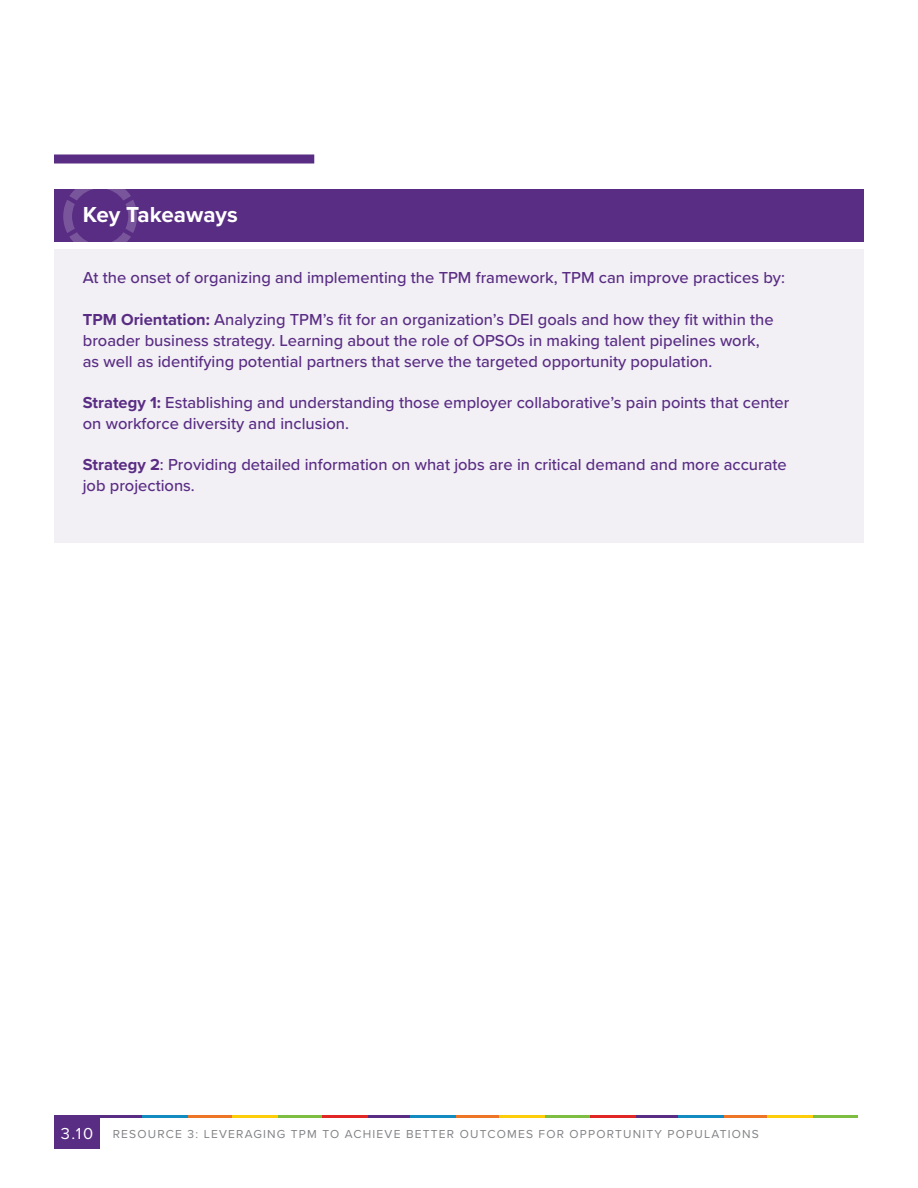
<style>
.page{position:relative;width:918px;height:1188px;background:#fff}
.page>*{position:absolute;margin:0;border:0;box-sizing:border-box;transform-origin:0 0}
._2_subhead_1{font:700 22.5px "Proxima Nova";color:#fff}
.Key_Takeaway_Descrip{font:500 16.5px/21px "Proxima Nova";color:#592d83}
.t1{font:12px "Proxima Nova";letter-spacing:.1em;color:#818386}
.s1{font-weight:700}
.s2{font-size:16.5px;color:#fff}
</style>
<div class="page">
<div style="left:54px;top:1115px;width:46px;height:34px;background:#592d83"></div>
<hr style="left:276px;top:1115px;width:46px;height:3px;background:#7dbd41">
<hr style="left:187px;top:1115px;width:46px;height:3px;background:#ee7525">
<hr style="left:99px;top:1115px;width:45px;height:3px;background:#592d83">
<hr style="left:232px;top:1115px;width:46px;height:3px;background:#fdcd09">
<hr style="left:143px;top:1115px;width:45px;height:3px;background:#128bc0">
<hr style="left:544px;top:1115px;width:46px;height:3px;background:#7dbd41">
<hr style="left:455px;top:1115px;width:46px;height:3px;background:#ee7525">
<hr style="left:367px;top:1115px;width:45px;height:3px;background:#592d83">
<hr style="left:500px;top:1115px;width:45px;height:3px;background:#fdcd09">
<hr style="left:410px;top:1115px;width:46px;height:3px;background:#128bc0">
<hr style="left:322px;top:1115px;width:46px;height:3px;background:#e12725">
<hr style="left:812px;top:1115px;width:46px;height:3px;background:#7dbd41">
<hr style="left:723px;top:1115px;width:45px;height:3px;background:#ee7525">
<hr style="left:634px;top:1115px;width:46px;height:3px;background:#592d83">
<hr style="left:767px;top:1115px;width:46px;height:3px;background:#fdcd09">
<hr style="left:678px;top:1115px;width:46px;height:3px;background:#128bc0">
<hr style="left:590px;top:1115px;width:45px;height:3px;background:#e12725">
<div style="left:54px;top:154px;width:260px;height:10px;background:#592d83"></div>
<div style="left:54px;top:189px;width:810px;height:52px;background:#592d83"></div>
<svg style="left:63px;top:189px;width:74px;height:52px"></svg>
<div style="left:54px;top:249px;width:810px;height:294px;background:#f2eff5"></div>
<p class="_2_subhead_1" style="left:83px;top:198px;width:157px">Key Takeaways</p>
<p class="Key_Takeaway_Descrip" style="left:83px;top:267px;width:704px">At the onset of organizing and implementing the TPM framework, TPM can improve practices by:</p>
<p class="Key_Takeaway_Descrip" style="left:83px;top:308px;width:692px"><span class="s1">TPM Orientation:</span> Analyzing TPM’s fit for an organization’s DEI goals and how they fit within the broader business strategy. Learning about the role of OPSOs in making talent pipelines work, as well as identifying potential partners that serve the targeted opportunity population.</p>
<p class="Key_Takeaway_Descrip" style="left:83px;top:391px;width:708px"><span class="s1">Strategy 1:</span> Establishing and understanding those employer collaborative’s pain points that center on workforce diversity and inclusion.</p>
<p class="Key_Takeaway_Descrip" style="left:83px;top:453px;width:706px"><span class="s1">Strategy 2</span>: Providing detailed information on what jobs are in critical demand and more accurate job projections.</p>
<p class="t1" style="left:61px;top:1125px;width:700px"><span class="s2">3.10</span> RESOURCE 3: LEVERAGING TPM TO ACHIEVE BETTER OUTCOMES FOR OPPORTUNITY POPULATIONS</p>
</div>
